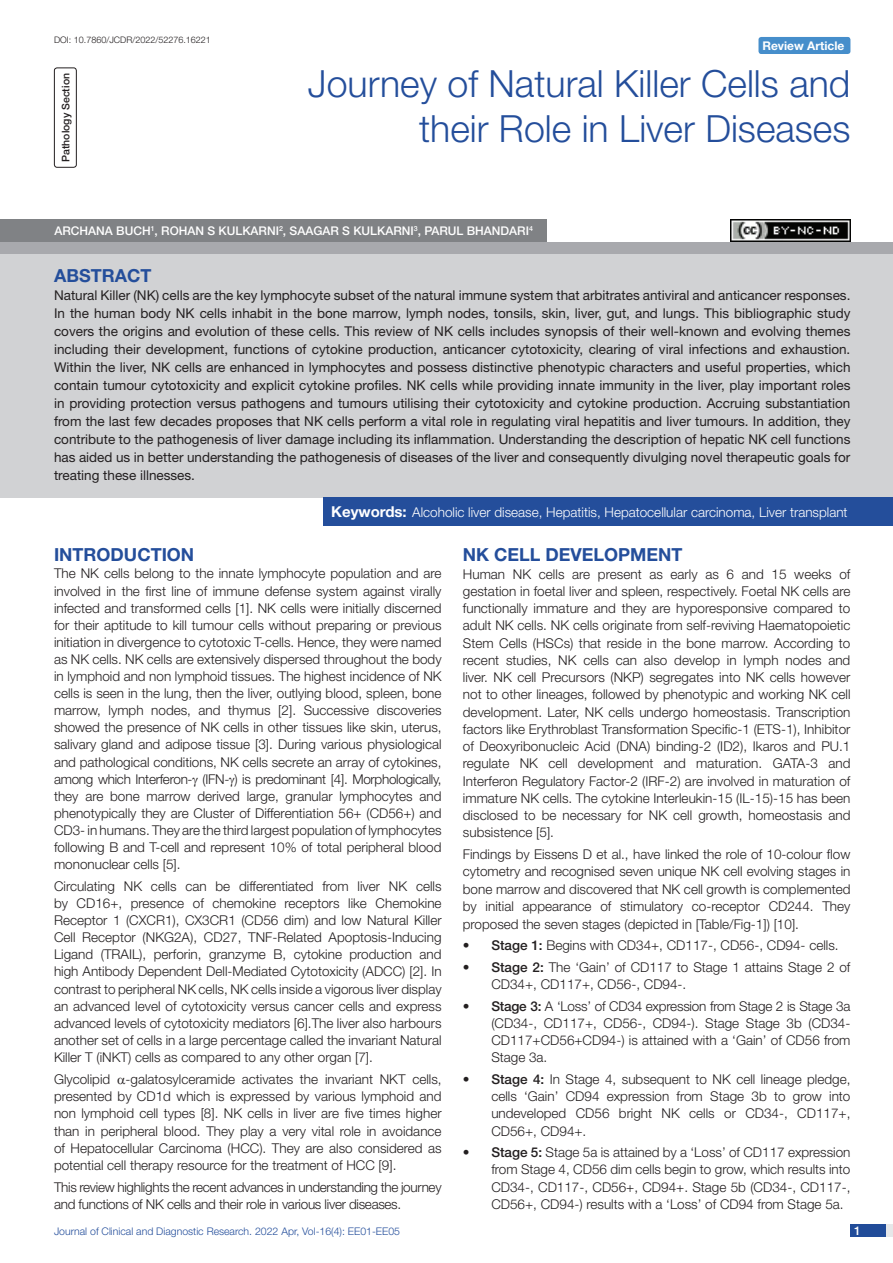
<style>
.page{position:relative;width:893px;height:1263px;background:#fff}
.page>*{position:absolute;margin:0;border:0;box-sizing:border-box;transform-origin:0 0}
.t1{font:300 37.5px/45px "Helvetica Neue";color:#244e9b;text-align:right}
.Heading{font:700 18px "Helvetica Neue";color:#244e9b}
.Abstract_head{font:700 18px "Helvetica Neue";color:#244e9b}
.Body_text{font:300 13.5px/17.1px "Helvetica Neue";color:#231f20;text-align:justify}
.Abstract_Text{font:13.5px/18px "Helvetica Neue";color:#231f20;text-align:justify}
.Bullet_list{font:300 13.5px/17.2px "Helvetica Neue";color:#231f20;text-align:justify}
.Body_text-2{font:300 13.5px/17.2px "Helvetica Neue";letter-spacing:-.02em;color:#231f20}
.Key_words{font:300 13.5px "Helvetica Neue";color:#fff}
.Author{font:500 12px "Helvetica Neue";color:#fff}
.t2{font:700 12px "Helvetica Neue";color:#fff}
.t3{font:300 10.5px "Helvetica Neue";color:#244e9b}
.section{font:500 10.5px "Helvetica Neue";color:#231f20}
.DOI{font:300 9px "Helvetica Neue";color:#231f20}
.s1{font-weight:700;font-size:15px}
.s2{font-weight:500}
</style>
<div class="page">
<div style="left:850px;top:1224px;width:43px;height:13px;background:#e6e7e9"></div>
<div style="left:850px;top:1224px;width:35px;height:13px;background:#214c99"></div>
<div style="left:758px;top:37px;width:92px;height:17px;background:#468ecb;border-radius:3px"></div>
<div style="left:54px;top:67px;width:23px;height:101px;border:1px solid #231f20;border-radius:3px"></div>
<div style="left:0;top:242px;width:893px;height:12px;background:#a8a9ad"></div>
<div style="left:0;top:219px;width:546px;height:23px;background:#808285"></div>
<div style="left:0;top:254px;width:893px;height:243px;background:#d1d2d4"></div>
<div style="left:323px;top:497px;width:570px;height:28px;background:#244e9b"></div>
<img style="left:730px;top:219px;width:120px;height:23px">
<p class="DOI" style="left:54px;top:35px;width:158px">DOI: 10.7860/JCDR/2022/52276.16221</p>
<p class="t2" style="left:762px;top:38px;width:83px">Review Article</p>
<p class="section" style="left:59px;top:162px;width:90px;rotate:-90deg">PATHOLOGY SECTION</p>
<p class="t1" style="left:308px;top:60px;width:544px">Journey of Natural Killer Cells and their Role in Liver Diseases</p>
<p class="Author" style="left:54px;top:224px;width:480px">ARCHANA BUCH<sup>1</sup>, ROHAN S KULKARNI<sup>2</sup>, SAAGAR S KULKARNI<sup>3</sup>, PARUL BHANDARI<sup>4</sup></p>
<p class="Abstract_head" style="left:54px;top:265px;width:99px">ABSTRACT</p>
<p class="Abstract_Text" style="left:54px;top:286px;width:798px">Natural Killer (NK) cells are the key lymphocyte subset of the natural immune system that arbitrates antiviral and anticancer responses.<br>In the human body NK cells inhabit in the bone marrow, lymph nodes, tonsils, skin, liver, gut, and lungs. This bibliographic study covers the origins and evolution of these cells. This review of NK cells includes synopsis of their well-known and evolving themes including their development, functions of cytokine production, anticancer cytotoxicity, clearing of viral infections and exhaustion.<br>Within the liver, NK cells are enhanced in lymphocytes and possess distinctive phenotypic characters and useful properties, which contain tumour cytotoxicity and explicit cytokine profiles. NK cells while providing innate immunity in the liver, play important roles in providing protection versus pathogens and tumours utilising their cytotoxicity and cytokine production. Accruing substantiation from the last few decades proposes that NK cells perform a vital role in regulating viral hepatitis and liver tumours. In addition, they contribute to the pathogenesis of liver damage including its inflammation. Understanding the description of hepatic NK cell functions has aided us in better understanding the pathogenesis of diseases of the liver and consequently divulging novel therapeutic goals for treating these illnesses.</p>
<p class="Key_words" style="left:331px;top:504px;width:518px"><span class="s1">Keywords:</span> Alcoholic liver disease, Hepatitis, Hepatocellular carcinoma, Liver transplant</p>
<p class="Heading" style="left:54px;top:544px;width:142px">INTRODUCTION</p>
<p class="Body_text" style="left:54px;top:565px;width:389px">The NK cells belong to the innate lymphocyte population and are involved in the first line of immune defense system against virally infected and transformed cells [1]. NK cells were initially discerned for their aptitude to kill tumour cells without preparing or previous initiation in divergence to cytotoxic T-cells. Hence, they were named as NK cells. NK cells are extensively dispersed throughout the body in lymphoid and non lymphoid tissues. The highest incidence of NK cells is seen in the lung, then the liver, outlying blood, spleen, bone marrow, lymph nodes, and thymus [2]. Successive discoveries showed the presence of NK cells in other tissues like skin, uterus, salivary gland and adipose tissue [3]. During various physiological and pathological conditions, NK cells secrete an array of cytokines, among which Interferon- (IFN- ) is predominant [4]. Morphologically, they are bone marrow derived large, granular lymphocytes and phenotypically they are Cluster of Differentiation 56+ (CD56+) and CD3- in humans. They are the third largest population of lymphocytes following B and T-cell and represent 10% of total peripheral blood mononuclear cells [5].</p>
<p class="Body_text" style="left:54px;top:877px;width:389px">Circulating NK cells can be differentiated from liver NK cells by CD16+, presence of chemokine receptors like Chemokine Receptor 1 (CXCR1), CX3CR1 (CD56 dim) and low Natural Killer Cell Receptor (NKG2A), CD27, TNF-Related Apoptosis-Inducing Ligand (TRAIL), perforin, granzyme B, cytokine production and high Antibody Dependent Dell-Mediated Cytotoxicity (ADCC) [2]. In contrast to peripheral NK cells, NK cells inside a vigorous liver display an advanced level of cytotoxicity versus cancer cells and express advanced levels of cytotoxicity mediators [6].The liver also harbours another set of cells in a large percentage called the invariant Natural Killer T (iNKT) cells as compared to any other organ [7].</p>
<p class="Body_text" style="left:54px;top:1070px;width:389px">Glycolipid -galatosylceramide activates the invariant NKT cells, presented by CD1d which is expressed by various lymphoid and non lymphoid cell types [8]. NK cells in liver are five times higher than in peripheral blood. They play a very vital role in avoidance of Hepatocellular Carcinoma (HCC). They are also considered as potential cell therapy resource for the treatment of HCC [9].</p>
<p class="Body_text-2" style="left:54px;top:1178px;width:389px">This review highlights the recent advances in understanding the journey and functions of NK cells and their role in various liver diseases.</p>
<p class="Heading" style="left:463px;top:544px;width:208px">NK cell development</p>
<p class="Body_text" style="left:463px;top:565px;width:389px">Human NK cells are present as early as 6 and 15 weeks of gestation in foetal liver and spleen, respectively. Foetal NK cells are functionally immature and they are hyporesponsive compared to adult NK cells. NK cells originate from self-reviving Haematopoietic Stem Cells (HSCs) that reside in the bone marrow. According to recent studies, NK cells can also develop in lymph nodes and liver. NK cell Precursors (NKP) segregates into NK cells however not to other lineages, followed by phenotypic and working NK cell development. Later, NK cells undergo homeostasis. Transcription factors like Erythroblast Transformation Specific-1 (ETS-1), Inhibitor of Deoxyribonucleic Acid (DNA) binding-2 (ID2), Ikaros and PU.1 regulate NK cell development and maturation. GATA-3 and Interferon Regulatory Factor-2 (IRF-2) are involved in maturation of immature NK cells. The cytokine Interleukin-15 (IL-15)-15 has been disclosed to be necessary for NK cell growth, homeostasis and subsistence [5].</p>
<p class="Body_text" style="left:463px;top:845px;width:389px">Findings by Eissens D et al., have linked the role of 10-colour flow cytometry and recognised seven unique NK cell evolving stages in bone marrow and discovered that NK cell growth is complemented by initial appearance of stimulatory co-receptor CD244. They proposed the seven stages (depicted in [Table/Fig-1]) [10].</p>
<p class="Bullet_list" style="left:463px;top:936px;width:377px">• <span class="s2">STAGE 1:</span> Begins with CD34+, CD117-, CD56-, CD94- cells.</p>
<p class="Bullet_list" style="left:491px;top:958px;width:361px;text-indent:-28px">• <span class="s2">STAGE 2:</span> The ‘Gain’ of CD117 to Stage 1 attains Stage 2 of<br>CD34+, CD117+, CD56-, CD94-.</p>
<p class="Bullet_list" style="left:491px;top:997px;width:361px;text-indent:-28px">• <span class="s2">STAGE 3:</span> A ‘Loss’ of CD34 expression from Stage 2 is Stage 3a (CD34-, CD117+, CD56-, CD94-). Stage Stage 3b (CD34- CD117+CD56+CD94-) is attained with a ‘Gain’ of CD56 from Stage 3a.</p>
<p class="Bullet_list" style="left:491px;top:1070px;width:361px;text-indent:-28px">• <span class="s2">STAGE 4:</span> In Stage 4, subsequent to NK cell lineage pledge, cells ‘Gain’ CD94 expression from Stage 3b to grow into undeveloped CD56 bright NK cells or CD34-, CD117+, CD56+, CD94+.</p>
<p class="Bullet_list" style="left:491px;top:1143px;width:361px;text-indent:-28px">• <span class="s2">STAGE 5:</span> Stage 5a is attained by a ‘Loss’ of CD117 expression from Stage 4, CD56 dim cells begin to grow, which results into CD34-, CD117-, CD56+, CD94+. Stage 5b (CD34-, CD117-, CD56+, CD94-) results with a ‘Loss’ of CD94 from Stage 5a.</p>
<p class="t3" style="left:54px;top:1225px;width:348px">Journal of Clinical and Diagnostic Research. 2022 Apr, Vol-16(4): EE01-EE05</p>
<p class="Author" style="left:854px;top:1223px;width:8px">1</p>
</div>
